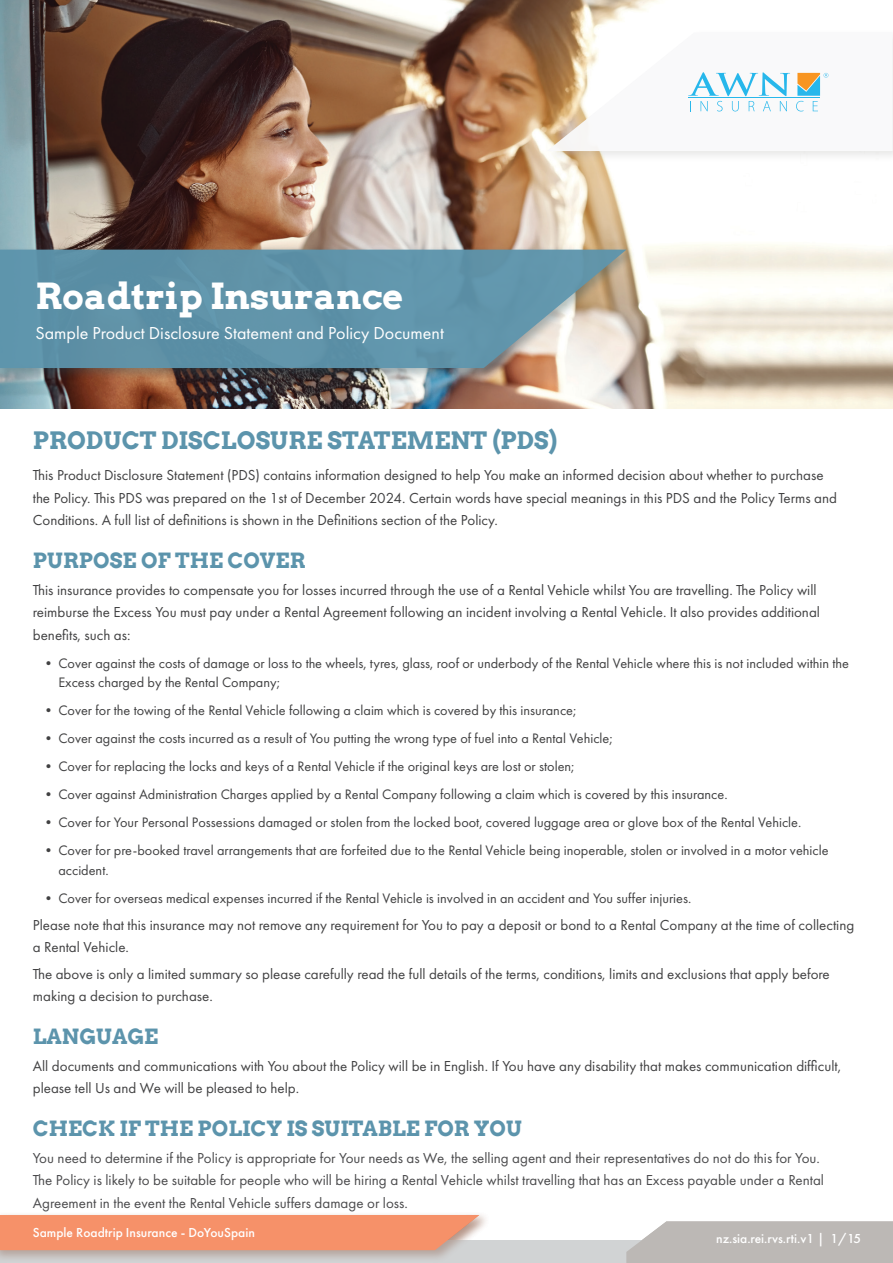
<style>
.page{position:relative;width:893px;height:1263px;background:#fff}
.page>*{position:absolute;margin:0;border:0;box-sizing:border-box;transform-origin:0 0}
.t1{font:700 36px "Arvo";color:#fff}
.H1_Arvo{font:700 24px "Arvo";color:#5c94ac}
.H2_Arvo{font:700 21px "Arvo";color:#5c94ac}
.t2{font:18px "Futura PT";color:#fff}
.Body_Text{font:15px/22.5px "Futura PT";color:#414142}
.Body_Text-2{font:15px/22.5px "Futura PT";color:#4b4b4d}
.t3{font:14.25px/19.5px "Futura PT";color:#414142}
.t4{font:500 13.5px "Futura PT";color:#fff}
</style>
<div class="page">
<div style="left:0;top:1241px;width:893px;height:22px;background:#d1d3d4"></div>
<svg style="left:626px;top:1221px;width:267px;height:42px;background:#bfbbb9"></svg>
<div style="left:0;top:1211px;width:490px;height:52px;background:#814a32;opacity:.35"></div>
<div style="left:0;top:1215px;width:479px;height:35px;background:#f69169"></div>
<img style="left:0;top:0;width:893px;height:408px">
<div style="left:0;top:246px;width:637px;height:135px;background:#264a57;opacity:.35"></div>
<svg style="left:0;top:250px;width:626px;height:118px;background:#6c98aa"></svg>
<div style="left:544px;top:29px;width:349px;height:135px;background:#868481;opacity:.2"></div>
<svg style="left:547px;top:33px;width:346px;height:118px"></svg>
<hr style="left:688px;top:98px;width:132px;height:1px;background:#27b7eb">
<h1 class="t1" style="left:35px;top:273px;width:369px">Roadtrip Insurance</h1>
<p class="t2" style="left:35px;top:322px;width:410px">Sample Product Disclosure Statement and Policy Document</p>
<p class="H1_Arvo" style="left:33px;top:425px;width:526px">PRODUCT DISCLOSURE STATEMENT (PDS)</p>
<p class="Body_Text" style="left:33px;top:464px;width:806px">This Product Disclosure Statement (PDS) contains information designed to help You make an informed decision about whether to purchase the Policy. This PDS was prepared on the 1st of December 2024. Certain words have special meanings in this PDS and the Policy Terms and<br>Conditions. A full list of definitions is shown in the Definitions section of the Policy.</p>
<p class="H2_Arvo" style="left:33px;top:547px;width:274px">PURPOSE OF THE COVER</p>
<p class="Body_Text" style="left:33px;top:578px;width:789px">This insurance provides to compensate you for losses incurred through the use of a Rental Vehicle whilst You are travelling. The Policy will reimburse the Excess You must pay under a Rental Agreement following an incident involving a Rental Vehicle. It also provides additional benefits, such as:</p>
<p class="t3" style="left:58px;top:653px;width:792px;text-indent:-17px">• Cover against the costs of damage or loss to the wheels, tyres, glass, roof or underbody of the Rental Vehicle where this is not included within the<br>Excess charged by the Rental Company;</p>
<p class="t3" style="left:41px;top:701px;width:536px">• Cover for the towing of the Rental Vehicle following a claim which is covered by this insurance;</p>
<p class="t3" style="left:41px;top:729px;width:573px">• Cover against the costs incurred as a result of You putting the wrong type of fuel into a Rental Vehicle;</p>
<p class="t3" style="left:41px;top:757px;width:535px">• Cover for replacing the locks and keys of a Rental Vehicle if the original keys are lost or stolen;</p>
<p class="t3" style="left:41px;top:785px;width:688px">• Cover against Administration Charges applied by a Rental Company following a claim which is covered by this insurance.</p>
<p class="t3" style="left:41px;top:813px;width:761px">• Cover for Your Personal Possessions damaged or stolen from the locked boot, covered luggage area or glove box of the Rental Vehicle.</p>
<p class="t3" style="left:58px;top:841px;width:772px;text-indent:-17px">• Cover for pre-booked travel arrangements that are forfeited due to the Rental Vehicle being inoperable, stolen or involved in a motor vehicle accident.</p>
<p class="t3" style="left:41px;top:888px;width:651px">• Cover for overseas medical expenses incurred if the Rental Vehicle is involved in an accident and You suffer injuries.</p>
<p class="Body_Text" style="left:33px;top:913px;width:823px">Please note that this insurance may not remove any requirement for You to pay a deposit or bond to a Rental Company at the time of collecting a Rental Vehicle.</p>
<p class="Body_Text" style="left:33px;top:962px;width:798px">The above is only a limited summary so please carefully read the full details of the terms, conditions, limits and exclusions that apply before making a decision to purchase.</p>
<p class="H2_Arvo" style="left:33px;top:1023px;width:127px">LANGUAGE</p>
<p class="Body_Text" style="left:33px;top:1054px;width:810px">All documents and communications with You about the Policy will be in English. If You have any disability that makes communication difficult, please tell Us and We will be pleased to help.</p>
<p class="H2_Arvo" style="left:33px;top:1115px;width:491px">CHECK IF THE POLICY IS SUITABLE FOR YOU</p>
<p class="Body_Text-2" style="left:33px;top:1146px;width:793px">You need to determine if the Policy is appropriate for Your needs as We, the selling agent and their representatives do not do this for You.<br>The Policy is likely to be suitable for people who will be hiring a Rental Vehicle whilst travelling that has an Excess payable under a Rental<br>Agreement in the event the Rental Vehicle suffers damage or loss.</p>
<p class="t4" style="left:33px;top:1224px;width:224px">Sample Roadtrip Insurance - DoYouSpain</p>
<p class="t4" style="left:707px;top:1230px;width:155px">aus.awn.ll.mbi inc.v1 | 1/1</p>
<p class="t4" style="left:716px;top:1230px;width:146px">nz.sia.rei.rvs.rti.v1 | 1/15</p>
</div>
